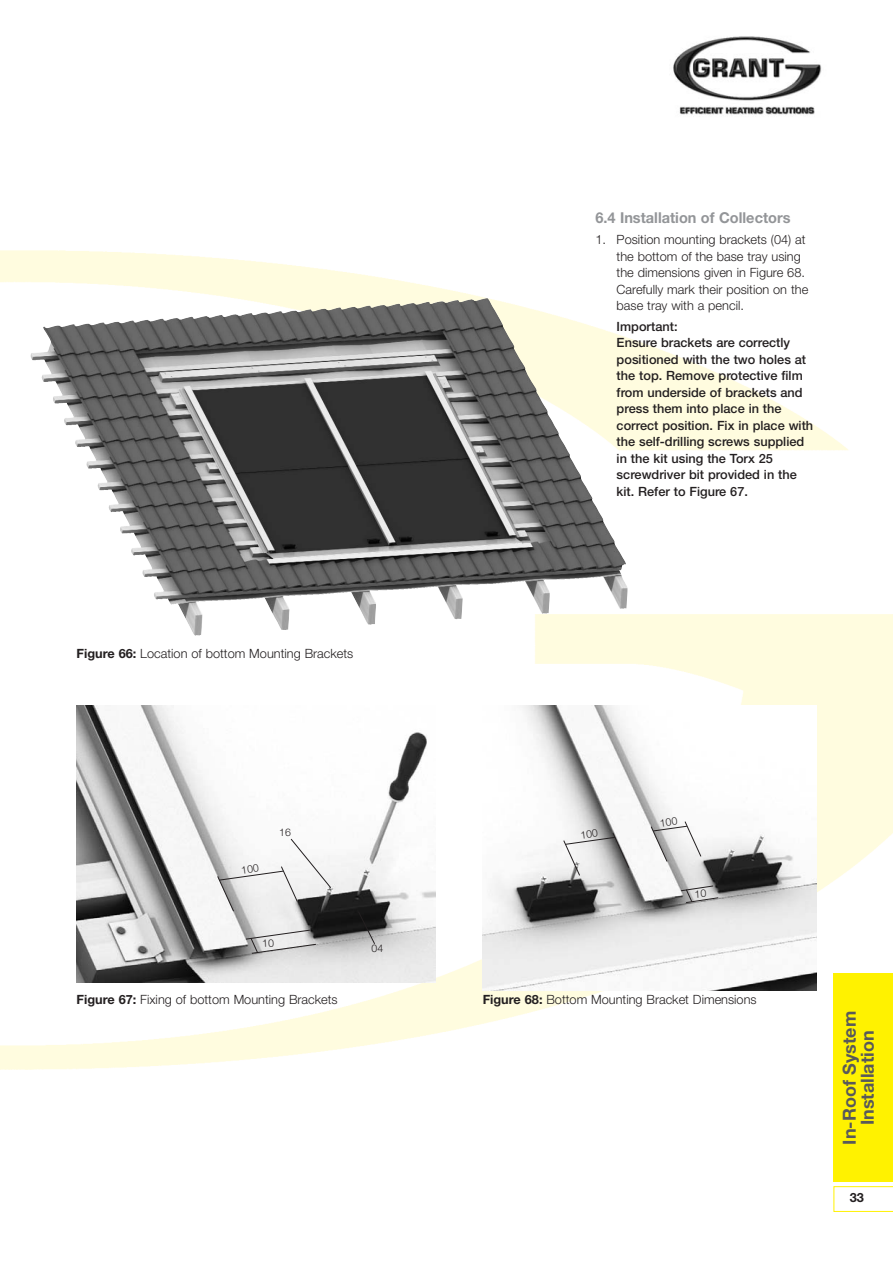
<style>
.page{position:relative;width:893px;height:1263px;background:#fff}
.page>*{position:absolute;margin:0;border:0;box-sizing:border-box;transform-origin:0 0}
.t1{font:700 18px/18px "Helvetica Neue";color:#58595b;text-align:center}
.t2{font:700 15px "Helvetica Neue";color:#939598}
.t3{font:500 12.75px/16.5px "Helvetica Neue";color:#231f20}
.t4{font:300 12.75px/16.5px "Helvetica Neue";color:#231f20}
.t5{font:700 12.75px "Helvetica Neue";color:#231f20}
.t6{font:300 10.5px "Helvetica Neue";color:#231f20}
.s1{font-weight:700}
</style>
<div class="page">
<img style="left:0;top:250px;width:892px;height:820px">
<img style="left:673px;top:36px;width:149px;height:79px">
<svg style="left:833px;top:1186px;width:59px;height:26px"></svg>
<div style="left:833px;top:974px;width:59px;height:208px;background:#fff200"></div>
<img style="left:77px;top:706px;width:359px;height:276px">
<img style="left:30px;top:305px;width:355px;height:55px">
<svg style="left:358px;top:911px;width:17px;height:33px"></svg>
<img style="left:483px;top:706px;width:333px;height:285px">
<svg style="left:217px;top:838px;width:114px;height:74px"></svg>
<svg style="left:245px;top:930px;width:71px;height:24px"></svg>
<svg style="left:563px;top:829px;width:66px;height:47px"></svg>
<svg style="left:650px;top:817px;width:51px;height:45px"></svg>
<svg style="left:680px;top:885px;width:39px;height:18px"></svg>
<p class="t4" style="left:77px;top:646px;width:278px"><span class="s1">Figure 66:</span> Location of bottom Mounting Brackets</p>
<p class="t2" style="left:595px;top:213px;width:197px">6.4 Installation of Collectors</p>
<p class="t4" style="left:617px;top:232px;width:193px;text-indent:-21px">1. Position mounting brackets (04) at the bottom of the base tray using the dimensions given in Figure 68.<br>Carefully mark their position on the base tray with a pencil.</p>
<p class="t3" style="left:617px;top:319px;width:198px">Important:<br>Ensure brackets are correctly positioned with the two holes at the top. Remove protective film from underside of brackets and press them into place in the correct position. Fix in place with the self-drilling screws supplied in the kit using the Torx 25 screwdriver bit provided in the kit. Refer to Figure 67.</p>
<p class="t6" style="left:279px;top:829px;width:13px">16</p>
<p class="t6" style="left:372px;top:945px;width:13px">04</p>
<p class="t4" style="left:77px;top:992px;width:263px"><span class="s1">Figure 67:</span> Fixing of bottom Mounting Brackets</p>
<p class="t4" style="left:483px;top:992px;width:275px"><span class="s1">Figure 68:</span> Bottom Mounting Bracket Dimensions</p>
<h1 class="t1" style="left:842px;top:1145px;width:135px;rotate:-90deg">In-Roof System<br>Installation</h1>
<p class="t5" style="left:850px;top:1193px;width:16px">33</p>
</div>
